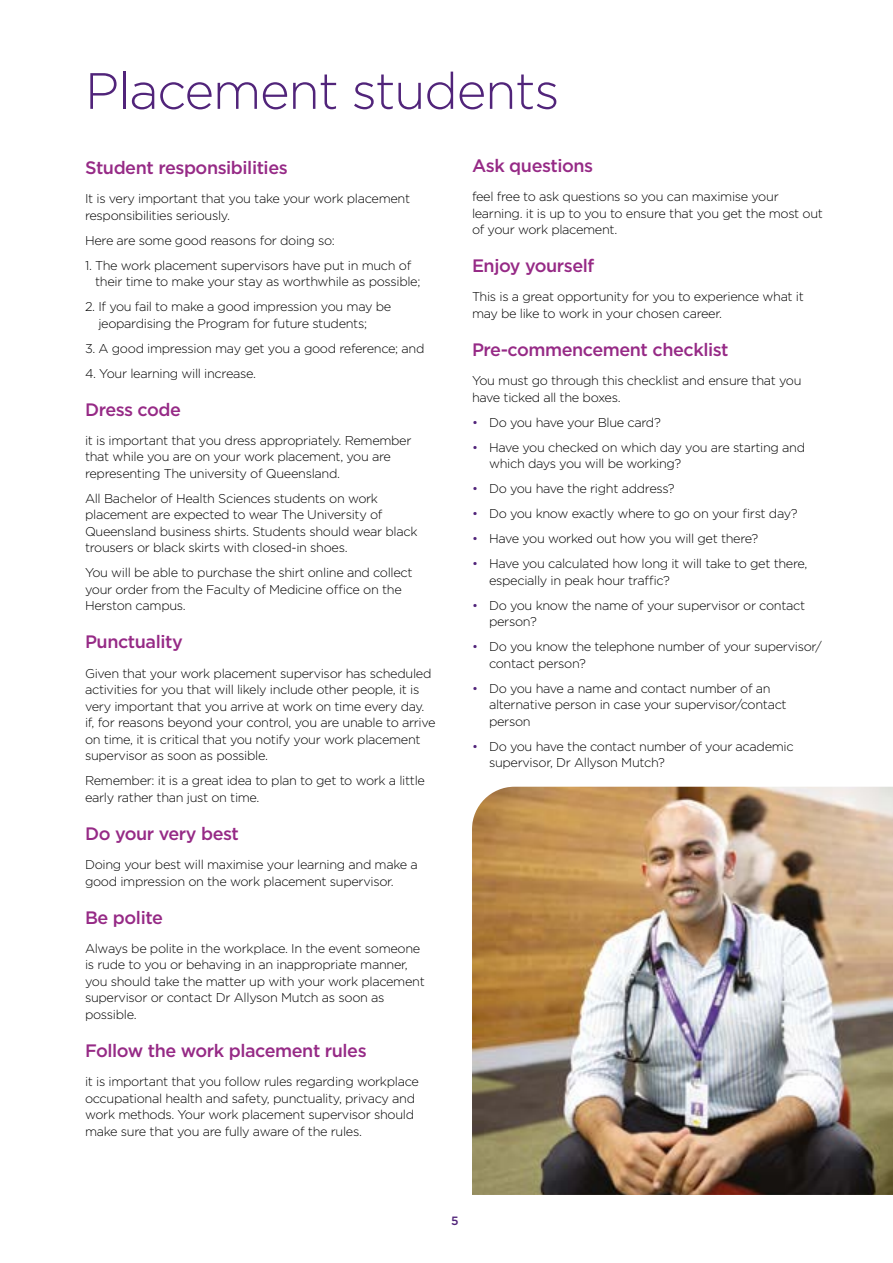
<style>
.page{position:relative;width:893px;height:1263px;background:#fff}
.page>*{position:absolute;margin:0;border:0;box-sizing:border-box;transform-origin:0 0}
.t1{font:300 51px "Gotham";letter-spacing:-.025em;color:#51247a}
.t2{font:500 18px "Gotham";letter-spacing:-.025em;color:#962a86}
.t3{font:300 12.75px/16.5px "Gotham";letter-spacing:-.025em;color:#000}
.t4{font:500 12px "Gotham";color:#51247a}
.s1{color:#51247a}
</style>
<div class="page">
<img style="left:472px;top:787px;width:421px;height:408px">
<h1 class="t1" style="left:85px;top:59px;width:476px">Placement students</h1>
<h2 class="t2" style="left:85px;top:156px;width:204px">Student responsibilities</h2>
<p class="t3" style="left:85px;top:190px;width:327px">It is very important that you take your work placement responsibilities seriously.</p>
<p class="t3" style="left:85px;top:232px;width:251px">Here are some good reasons for doing so:</p>
<p class="t3" style="left:95px;top:257px;width:327px;text-indent:-10px">1. The work placement supervisors have put in much of their time to make your stay as worthwhile as possible;</p>
<p class="t3" style="left:98px;top:298px;width:294px;text-indent:-13px">2. If you fail to make a good impression you may be jeopardising the Program for future students;</p>
<p class="t3" style="left:85px;top:340px;width:341px">3. A good impression may get you a good reference; and</p>
<p class="t3" style="left:85px;top:365px;width:173px">4. Your learning will increase.</p>
<h2 class="t2" style="left:85px;top:397px;width:98px">Dress code</h2>
<p class="t3" style="left:85px;top:432px;width:328px">it is important that you dress appropriately. Remember that while you are on your work placement, you are representing The university of Queensland.</p>
<p class="t3" style="left:85px;top:490px;width:334px">All Bachelor of Health Sciences students on work placement are expected to wear The University of Queensland business shirts. Students should wear black trousers or black skirts with closed-in shoes.</p>
<p class="t3" style="left:85px;top:564px;width:329px">You will be able to purchase the shirt online and collect your order from the Faculty of Medicine office on the<br>Herston campus.</p>
<h2 class="t2" style="left:85px;top:630px;width:99px">Punctuality</h2>
<p class="t3" style="left:85px;top:665px;width:352px">Given that your work placement supervisor has scheduled activities for you that will likely include other people, it is very important that you arrive at work on time every day. if, for reasons beyond your control, you are unable to arrive on time, it is critical that you notify your work placement supervisor as soon as possible.</p>
<p class="t3" style="left:85px;top:772px;width:341px">Remember: it is a great idea to plan to get to work a little early rather than just on time.</p>
<h2 class="t2" style="left:85px;top:822px;width:155px">Do your very best</h2>
<p class="t3" style="left:85px;top:856px;width:334px">Doing your best will maximise your learning and make a good impression on the work placement supervisor.</p>
<h2 class="t2" style="left:85px;top:905px;width:79px">Be polite</h2>
<p class="t3" style="left:85px;top:940px;width:341px">Always be polite in the workplace. In the event someone is rude to you or behaving in an inappropriate manner, you should take the matter up with your work placement supervisor or contact Dr Allyson Mutch as soon as possible.</p>
<h2 class="t2" style="left:85px;top:1039px;width:283px">Follow the work placement rules</h2>
<p class="t3" style="left:85px;top:1073px;width:335px">it is important that you follow rules regarding workplace occupational health and safety, punctuality, privacy and work methods. Your work placement supervisor should make sure that you are fully aware of the rules.</p>
<h2 class="t2" style="left:472px;top:154px;width:123px">Ask questions</h2>
<p class="t3" style="left:472px;top:188px;width:352px">feel free to ask questions so you can maximise your learning. it is up to you to ensure that you get the most out of your work placement.</p>
<h2 class="t2" style="left:472px;top:254px;width:124px">Enjoy yourself</h2>
<p class="t3" style="left:472px;top:288px;width:333px">This is a great opportunity for you to experience what it may be like to work in your chosen career.</p>
<h2 class="t2" style="left:472px;top:338px;width:258px">Pre-commencement checklist</h2>
<p class="t3" style="left:472px;top:372px;width:331px">You must go through this checklist and ensure that you have ticked all the boxes.</p>
<p class="t3" style="left:472px;top:413px;width:190px"><span class="s1">•</span> Do you have your Blue card?</p>
<p class="t3" style="left:489px;top:438px;width:318px;text-indent:-17px"><span class="s1">•</span> Have you checked on which day you are starting and which days you will be working?</p>
<p class="t3" style="left:472px;top:480px;width:204px"><span class="s1">•</span> Do you have the right address?</p>
<p class="t3" style="left:472px;top:505px;width:327px"><span class="s1">•</span> Do you know exactly where to go on your first day?</p>
<p class="t3" style="left:472px;top:530px;width:288px"><span class="s1">•</span> Have you worked out how you will get there?</p>
<p class="t3" style="left:489px;top:555px;width:320px;text-indent:-17px"><span class="s1">•</span> Have you calculated how long it will take to get there, especially in peak hour traffic?</p>
<p class="t3" style="left:489px;top:596px;width:318px;text-indent:-17px"><span class="s1">•</span> Do you know the name of your supervisor or contact person?</p>
<p class="t3" style="left:489px;top:638px;width:334px;text-indent:-17px"><span class="s1">•</span> Do you know the telephone number of your supervisor/ contact person?</p>
<p class="t3" style="left:489px;top:679px;width:299px;text-indent:-17px"><span class="s1">•</span> Do you have a name and contact number of an alternative person in case your supervisor/contact person</p>
<p class="t3" style="left:489px;top:737px;width:306px;text-indent:-17px"><span class="s1">•</span> Do you have the contact number of your academic supervisor, Dr Allyson Mutch?</p>
<p class="t4" style="left:451px;top:1213px;width:9px">5</p>
</div>
